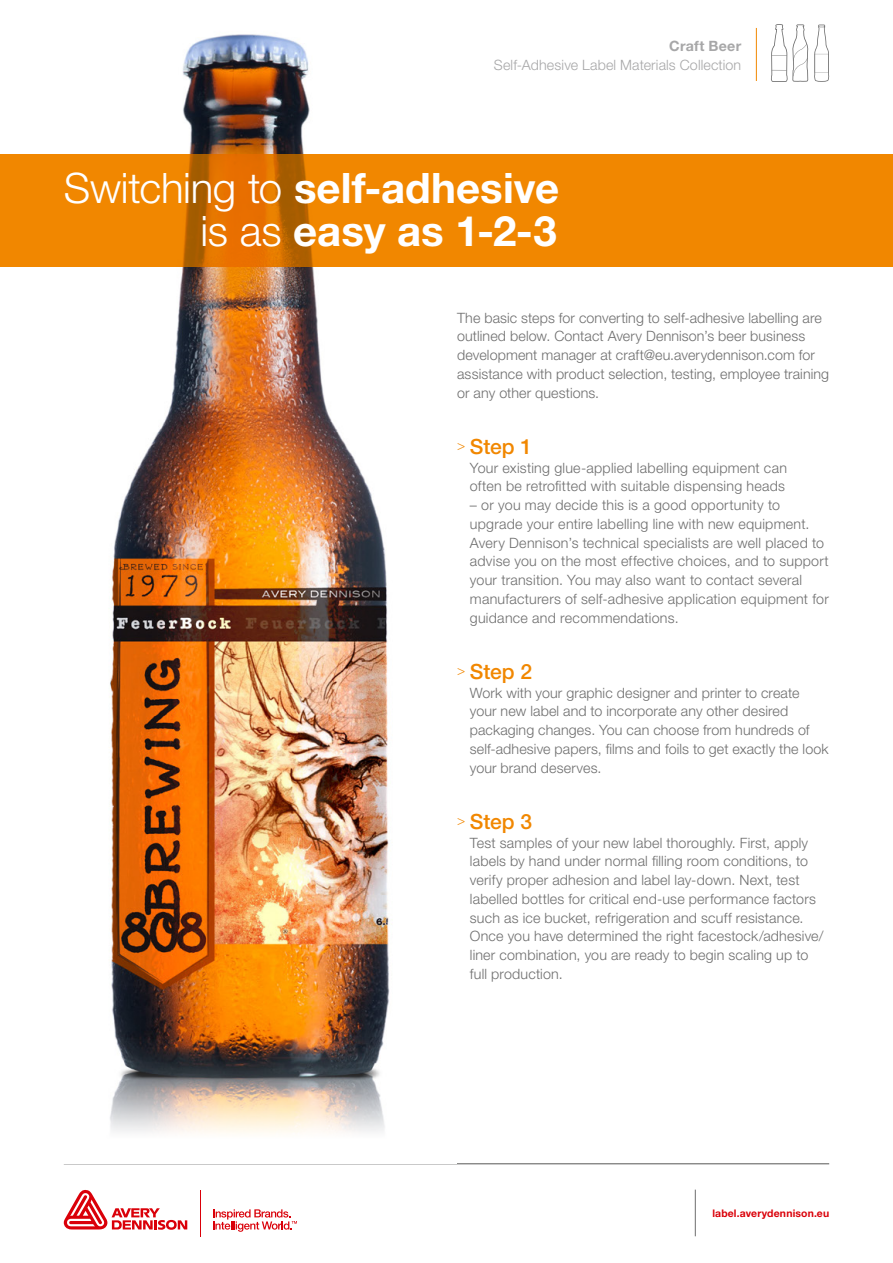
<style>
.page{position:relative;width:893px;height:1263px;background:#fff}
.page>*{position:absolute;margin:0;border:0;box-sizing:border-box;transform-origin:0 0}
.Header_Oranje{font:700 42px "Helvetica Neue LT Std";color:#fff}
.t1{font:500 21px "Helvetica Neue LT Std";color:#f18700}
.Inspringend{font:300 14.25px/18.8px "Helvetica Neue LT Std";letter-spacing:.015em;color:#6e6e6e}
.Platte_Tekst{font:300 14.25px/18.8px "Helvetica Neue LT Std";letter-spacing:.01em;color:#6e6e6e}
.t2{font:300 14.25px "Helvetica Neue LT Std";letter-spacing:.01em;color:#a7a7a8}
.t3{font:700 14.25px "Helvetica Neue LT Std";letter-spacing:.02em;color:#a7a7a8}
.t4{font:700 10.5px "Helvetica Neue LT Std";letter-spacing:.015em;color:#da0009}
.s1{font-weight:300}
</style>
<div class="page">
<hr style="left:64px;top:1163px;width:765px;height:1px;background:#565655">
<svg style="left:64px;top:1189px;width:123px;height:41px"></svg>
<hr style="left:201px;top:1190px;width:1px;height:46px;background:#da0009">
<svg style="left:213px;top:1209px;width:84px;height:23px"></svg>
<hr style="left:695px;top:1189px;width:1px;height:47px;background:#6e6e6e">
<hr style="left:756px;top:28px;width:1px;height:53px;background:#f18700">
<svg style="left:771px;top:24px;width:58px;height:58px"></svg>
<img style="left:55px;top:34px;width:390px;height:991px">
<img style="left:110px;top:1025px;width:276px;height:108px">
<div style="left:0;top:154px;width:893px;height:112px;background:#f18700"></div>
<p class="t3" style="left:669px;top:37px;width:74px">Craft Beer</p>
<p class="t2" style="left:494px;top:57px;width:249px">Self-Adhesive Label Materials Collection</p>
<p class="Header_Oranje" style="left:64px;top:162px;width:497px"><span class="s1">Switching to</span> self-adhesive</p>
<p class="Header_Oranje" style="left:200px;top:205px;width:358px"><span class="s1">is as</span> easy as 1-2-3</p>
<p class="Platte_Tekst" style="left:457px;top:308px;width:374px">The basic steps for converting to self-adhesive labelling are outlined below. Contact Avery Dennison’s beer business development manager at craft@eu.averydennison.com for assistance with product selection, testing, employee training or any other questions.</p>
<p class="t1" style="left:457px;top:434px;width:77px"><sup>&gt;</sup> Step 1</p>
<p class="Inspringend" style="left:470px;top:458px;width:319px">Your existing glue-applied labelling equipment can often be retrofitted with suitable dispensing heads</p>
<p class="Inspringend" style="left:470px;top:495px;width:360px">– or you may decide this is a good opportunity to upgrade your entire labelling line with new equipment.<br>Avery Dennison’s technical specialists are well placed to advise you on the most effective choices, and to support your transition. You may also want to contact several manufacturers of self-adhesive application equipment for guidance and recommendations.</p>
<p class="t1" style="left:457px;top:659px;width:77px"><sup>&gt;</sup> Step 2</p>
<p class="Inspringend" style="left:470px;top:683px;width:360px">Work with your graphic designer and printer to create your new label and to incorporate any other desired packaging changes. You can choose from hundreds of self-adhesive papers, films and foils to get exactly the look your brand deserves.</p>
<p class="t1" style="left:457px;top:809px;width:77px"><sup>&gt;</sup> Step 3</p>
<p class="Inspringend" style="left:470px;top:833px;width:355px">Test samples of your new label thoroughly. First, apply labels by hand under normal filling room conditions, to verify proper adhesion and label lay-down. Next, test labelled bottles for critical end-use performance factors such as ice bucket, refrigeration and scuff resistance.<br>Once you have determined the right facestock/adhesive/ liner combination, you are ready to begin scaling up to full production.</p>
<p class="t4" style="left:712px;top:1207px;width:118px">label.averydennison.eu</p>
</div>
